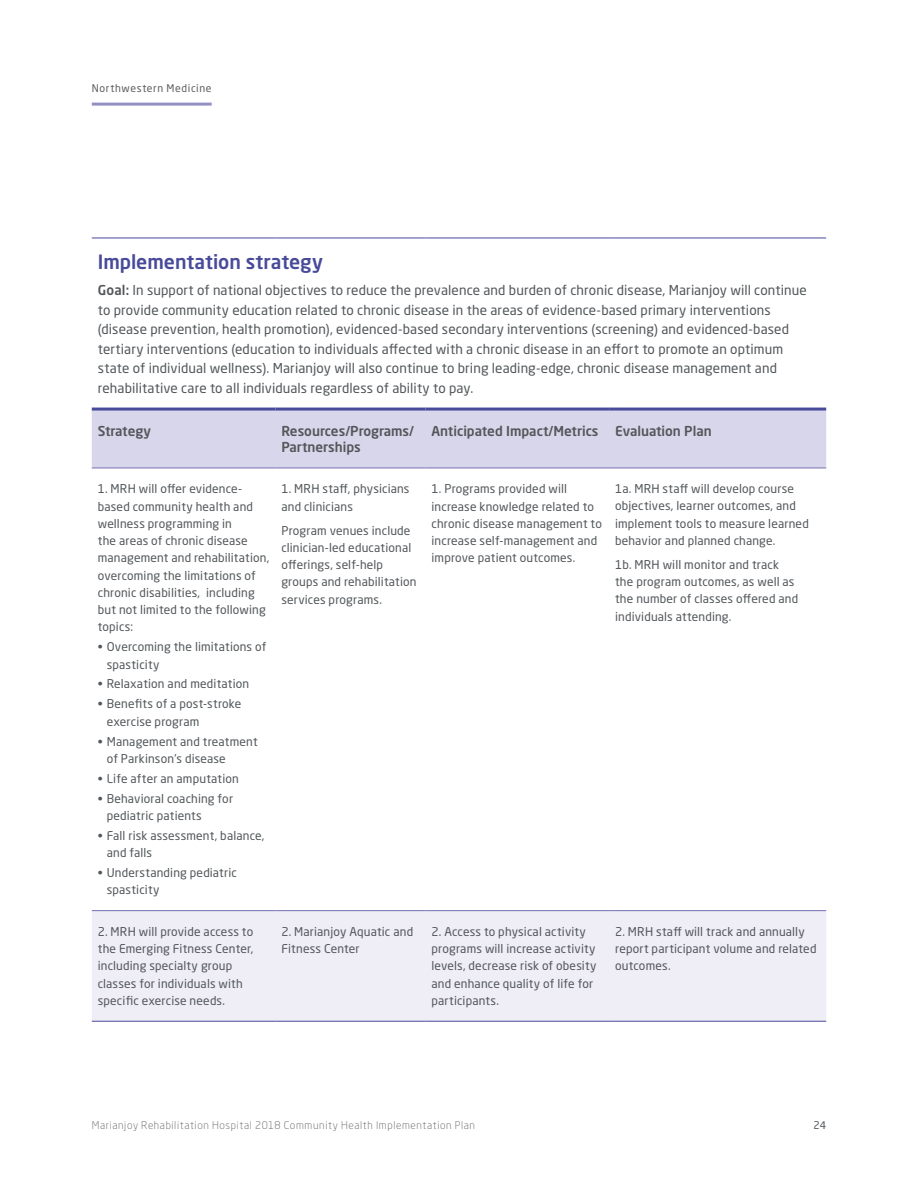
<style>
.page{position:relative;width:918px;height:1188px;background:#fff}
.page>*{position:absolute;margin:0;border:0;box-sizing:border-box;transform-origin:0 0}
.t1{font:500 19.5px "Neo Sans Pro";color:#484a9a}
.t2{font:13.5px/19.5px "Neo Sans Pro";letter-spacing:.005em;color:#52575a}
.t3{font:500 13.5px/16.2px "Neo Sans Pro";color:#52575a}
.t4{font:12px/17.2px "Neo Sans Pro";letter-spacing:.01em;color:#52575a}
.t5{font:300 10.5px "Neo Sans Pro";letter-spacing:.06em;color:#5d5d60}
.t6{font:10.5px "Neo Sans Pro";letter-spacing:.06em;color:#5d5d60}
.t7{font:10.5px "Neo Sans Pro";color:#52575a}
.s1{font-weight:500}
</style>
<div class="page">
<hr style="left:92px;top:103px;width:120px;height:3px;background:#938fc3">
<div style="left:92px;top:411px;width:734px;height:57px;background:#d8d6ea"></div>
<div style="left:92px;top:911px;width:734px;height:110px;background:#efeef7"></div>
<hr style="left:92px;top:910px;width:183px;height:1px;background:#7571b0">
<hr style="left:275px;top:910px;width:151px;height:1px;background:#7571b0">
<hr style="left:426px;top:910px;width:183px;height:1px;background:#7571b0">
<hr style="left:609px;top:910px;width:217px;height:1px;background:#7571b0">
<hr style="left:92px;top:408px;width:183px;height:3px;background:#484a9a">
<hr style="left:275px;top:408px;width:151px;height:3px;background:#484a9a">
<hr style="left:426px;top:408px;width:183px;height:3px;background:#484a9a">
<hr style="left:609px;top:408px;width:217px;height:3px;background:#484a9a">
<hr style="left:92px;top:238px;width:183px;height:1px;background:#484a9a">
<hr style="left:275px;top:238px;width:151px;height:1px;background:#484a9a">
<hr style="left:426px;top:238px;width:183px;height:1px;background:#484a9a">
<hr style="left:609px;top:238px;width:217px;height:1px;background:#484a9a">
<hr style="left:92px;top:1021px;width:183px;height:1px;background:#484a9a">
<hr style="left:275px;top:1021px;width:151px;height:1px;background:#484a9a">
<hr style="left:426px;top:1021px;width:183px;height:1px;background:#484a9a">
<hr style="left:609px;top:1021px;width:217px;height:1px;background:#484a9a">
<hr style="left:92px;top:468px;width:183px;height:1px;background:#7571b0">
<hr style="left:275px;top:468px;width:151px;height:1px;background:#7571b0">
<hr style="left:426px;top:468px;width:183px;height:1px;background:#7571b0">
<hr style="left:609px;top:468px;width:217px;height:1px;background:#7571b0">
<p class="t6" style="left:92px;top:82px;width:121px">Northwestern Medicine</p>
<h1 class="t1" style="left:98px;top:250px;width:227px">Implementation strategy</h1>
<p class="t2" style="left:98px;top:280px;width:711px"><span class="s1">Goal:</span> In support of national objectives to reduce the prevalence and burden of chronic disease, Marianjoy will continue to provide community education related to chronic disease in the areas of evidence-based primary interventions (disease prevention, health promotion), evidenced-based secondary interventions (screening) and evidenced-based tertiary interventions (education to individuals affected with a chronic disease in an effort to promote an optimum state of individual wellness). Marianjoy will also continue to bring leading-edge, chronic disease management and rehabilitative care to all individuals regardless of ability to pay.</p>
<p class="t3" style="left:98px;top:422px;width:55px">Strategy</p>
<p class="t3" style="left:281px;top:422px;width:134px">Resources/Programs/<br>Partnerships</p>
<p class="t3" style="left:432px;top:422px;width:282px">Anticipated Impact/Metrics Evaluation Plan</p>
<p class="t4" style="left:98px;top:480px;width:173px">1. MRH will offer evidence&shy;based community health and wellness programming in<br>the areas of chronic disease management and rehabilitation, overcoming the limitations of chronic disabilities, including but not limited to the following topics:</p>
<p class="t4" style="left:107px;top:638px;width:161px;text-indent:-9px">• Overcoming the limitations of spasticity</p>
<p class="t4" style="left:98px;top:675px;width:153px">• Relaxation and meditation</p>
<p class="t4" style="left:107px;top:695px;width:136px;text-indent:-9px">• Benefits of a post-stroke exercise program</p>
<p class="t4" style="left:107px;top:732px;width:152px;text-indent:-9px">• Management and treatment of Parkinson’s disease</p>
<p class="t4" style="left:98px;top:770px;width:143px">• Life after an amputation</p>
<p class="t4" style="left:107px;top:790px;width:128px;text-indent:-9px">• Behavioral coaching for pediatric patients</p>
<p class="t4" style="left:107px;top:827px;width:159px;text-indent:-9px">• Fall risk assessment, balance, and falls</p>
<p class="t4" style="left:107px;top:864px;width:132px;text-indent:-9px">• Understanding pediatric spasticity</p>
<p class="t4" style="left:432px;top:480px;width:172px">1. Programs provided will increase knowledge related to chronic disease management to increase self-management and improve patient outcomes.</p>
<p class="t4" style="left:615px;top:480px;width:195px">1a. MRH staff will develop course objectives, learner outcomes, and implement tools to measure learned behavior and planned change.</p>
<p class="t4" style="left:281px;top:480px;width:130px">1. MRH staff, physicians and clinicians</p>
<p class="t4" style="left:281px;top:521px;width:137px">Program venues include clinician-led educational offerings, self-help groups and rehabilitation services programs.</p>
<p class="t4" style="left:615px;top:556px;width:185px">1b. MRH will monitor and track the program outcomes, as well as the number of classes offered and individuals attending.</p>
<p class="t4" style="left:98px;top:923px;width:157px">2. MRH will provide access to the Emerging Fitness Center, including specialty group classes for individuals with specific exercise needs.</p>
<p class="t4" style="left:281px;top:923px;width:133px">2. Marianjoy Aquatic and<br>Fitness Center</p>
<p class="t4" style="left:432px;top:923px;width:167px">2. Access to physical activity programs will increase activity levels, decrease risk of obesity and enhance quality of life for participants.</p>
<p class="t4" style="left:615px;top:923px;width:203px">2. MRH staff will track and annually report participant volume and related outcomes.</p>
<p class="t5" style="left:92px;top:1118px;width:385px">Marianjoy Rehabilitation Hospital 2018 Community Health Implementation Plan</p>
<p class="t7" style="left:813px;top:1118px;width:14px">24</p>
</div>
